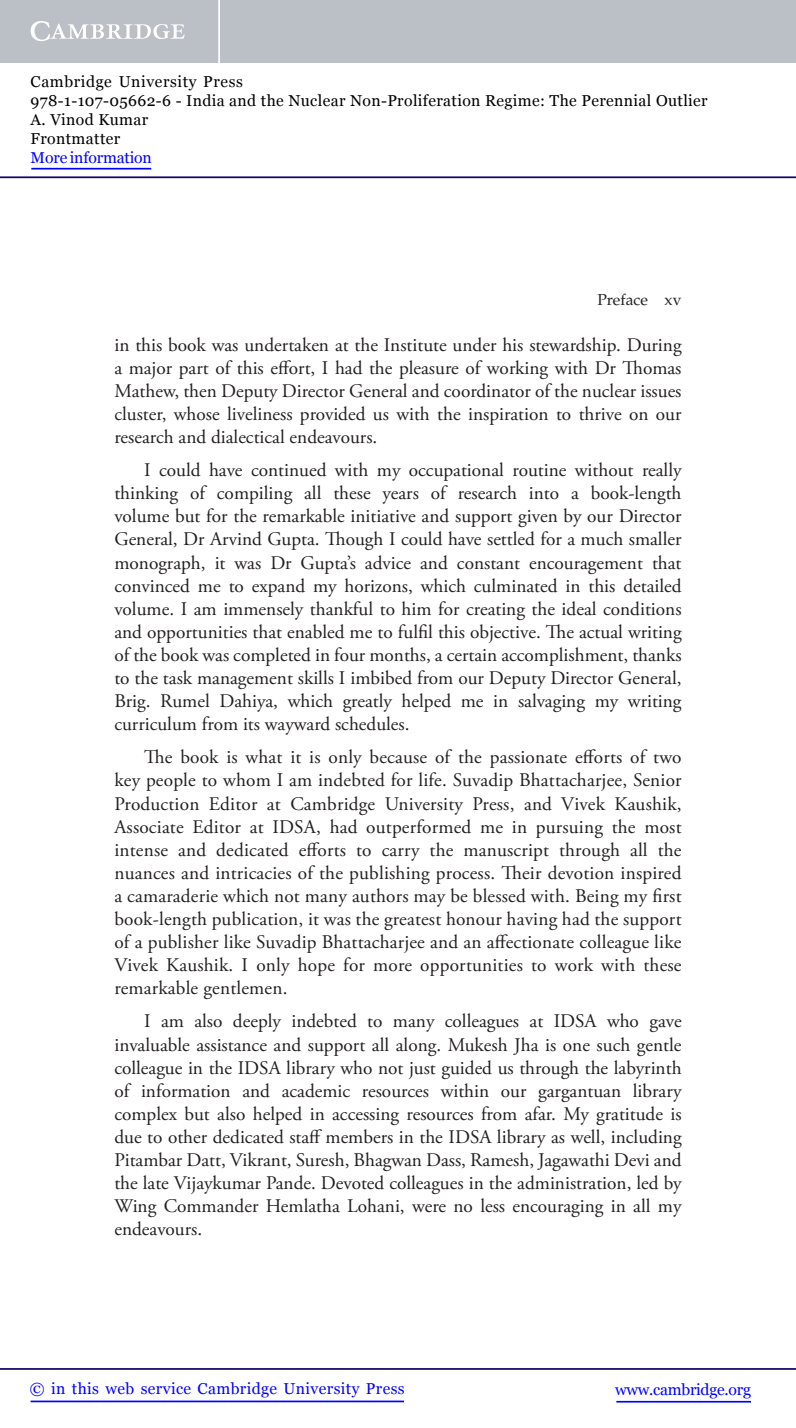
<style>
.page{position:relative;width:796px;height:1428px;background:#fff}
.page>*{position:absolute;margin:0;border:0;box-sizing:border-box;transform-origin:0 0}
.Para{font:19.25px/23.1px "Adobe Garamond Pro";color:#231f20;text-align:justify}
.t1{font:15.75px/18.9px "Georgia";letter-spacing:.025em;color:#000}
.t2{font:15.75px "Georgia";letter-spacing:.025em;color:#00f}
.t3{font:15.75px "Georgia";letter-spacing:-.015em;color:#00f}
.t4{font:15.75px "Georgia";letter-spacing:-.01em;color:#00f}
.t5{font:15.75px "Palatino LT Std";color:#231f20}
</style>
<div class="page">
<hr style="left:616px;top:1400px;width:135px;height:2px;background:#00f">
<hr style="left:0;top:1368px;width:796px;height:1px;background:#150666">
<hr style="left:31px;top:1400px;width:373px;height:2px;background:#00f">
<div style="left:0;top:0;width:796px;height:63px;background:#bac0c6"></div>
<svg style="left:31px;top:21px;width:154px;height:20px"></svg>
<hr style="left:218px;top:0;width:2px;height:63px;background:#fff">
<hr style="left:0;top:176px;width:796px;height:2px;background:#150666">
<hr style="left:31px;top:168px;width:120px;height:1px;background:#00f">
<p class="t1" style="left:31px;top:72px;width:678px">Cambridge University Press<br>978-1-107-05662-6 - India and the Nuclear Non-Proliferation Regime: The Perennial Outlier A. Vinod Kumar<br>Frontmatter</p>
<p class="t4" style="left:31px;top:148px;width:123px">More information</p>
<p class="t5" style="left:597px;top:291px;width:52px">Preface</p>
<p class="t5" style="left:664px;top:291px;width:19px">xv</p>
<p class="Para" style="left:114px;top:334px;width:569px">in this book was undertaken at the Institute under his stewardship. During a major part of this effort, I had the pleasure of working with Dr Thomas Mathew, then Deputy Director General and coordinator of the nuclear issues cluster, whose liveliness provided us with the inspiration to thrive on our research and dialectical endeavours.</p>
<p class="Para" style="left:114px;top:459px;width:569px;text-indent:30px">I could have continued with my occupational routine without really thinking of compiling all these years of research into a book-length volume but for the remarkable initiative and support given by our Director General, Dr Arvind Gupta. Though I could have settled for a much smaller monograph, it was Dr Gupta’s advice and constant encouragement that convinced me to expand my horizons, which culminated in this detailed volume. I am immensely thankful to him for creating the ideal conditions and opportunities that enabled me to fulfil this objective. The actual writing of the book was completed in four months, a certain accomplishment, thanks to the task management skills I imbibed from our Deputy Director General, Brig. Rumel Dahiya, which greatly helped me in salvaging my writing curriculum from its wayward schedules.</p>
<p class="Para" style="left:114px;top:746px;width:569px;text-indent:30px">The book is what it is only because of the passionate efforts of two key people to whom I am indebted for life. Suvadip Bhattacharjee, Senior Production Editor at Cambridge University Press, and Vivek Kaushik, Associate Editor at IDSA, had outperformed me in pursuing the most intense and dedicated efforts to carry the manuscript through all the nuances and intricacies of the publishing process. Their devotion inspired a camaraderie which not many authors may be blessed with. Being my first book-length publication, it was the greatest honour having had the support of a publisher like Suvadip Bhattacharjee and an affectionate colleague like Vivek Kaushik. I only hope for more opportunities to work with these remarkable gentlemen.</p>
<p class="Para" style="left:114px;top:1010px;width:569px;text-indent:30px">I am also deeply indebted to many colleagues at IDSA who gave invaluable assistance and support all along. Mukesh Jha is one such gentle colleague in the IDSA library who not just guided us through the labyrinth of information and academic resources within our gargantuan library complex but also helped in accessing resources from afar. My gratitude is due to other dedicated staff members in the IDSA library as well, including Pitambar Datt, Vikrant, Suresh, Bhagwan Dass, Ramesh, Jagawathi Devi and the late Vijaykumar Pande. Devoted colleagues in the administration, led by Wing Commander Hemlatha Lohani, were no less encouraging in all my endeavours.</p>
<p class="t2" style="left:30px;top:1379px;width:376px">© in this web service Cambridge University Press</p>
<p class="t3" style="left:615px;top:1380px;width:137px">www.cambridge.org</p>
</div>
